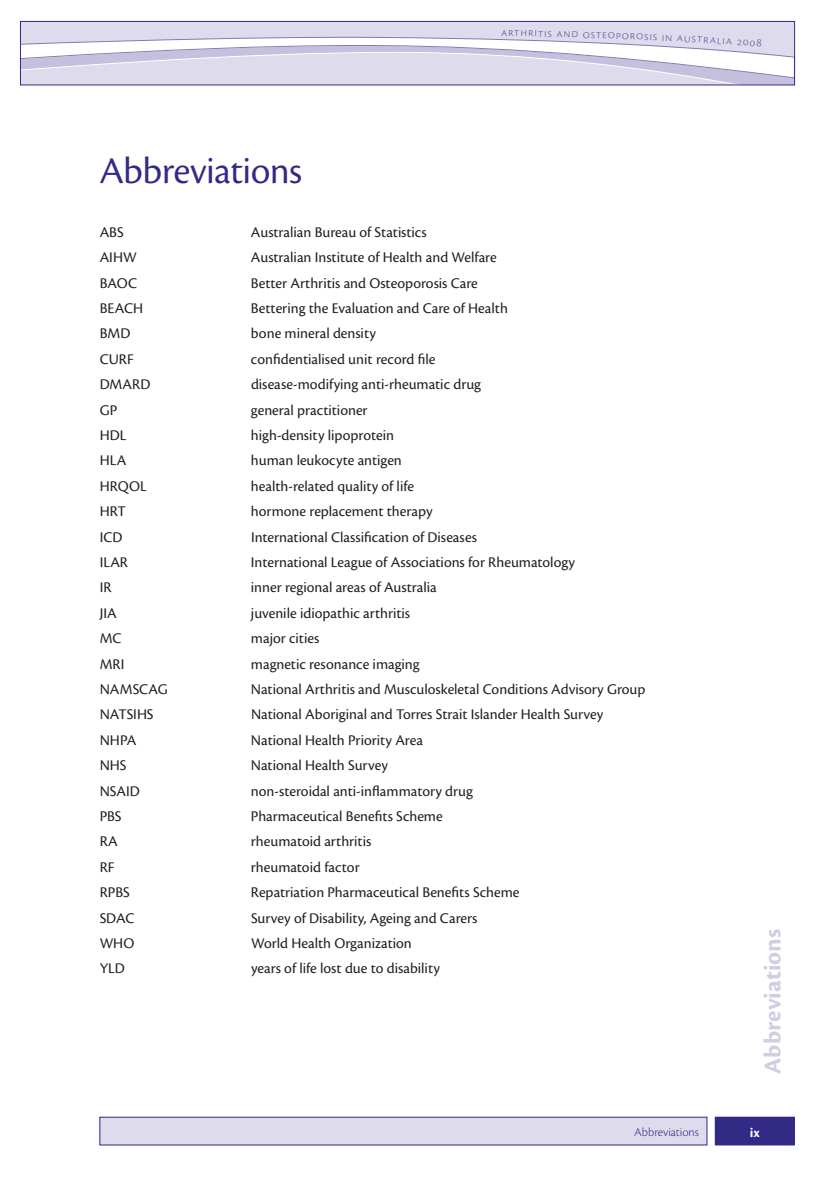
<style>
.page{position:relative;width:833px;height:1181px;background:#fff}
.page>*{position:absolute;margin:0;border:0;box-sizing:border-box;transform-origin:0 0}
.t1{font:39.15px "Cronos Pro Disp";color:#332a86}
.t2{font:700 25.2px "Cronos Pro";color:#d1cee4}
.t3{font:15.45px "Cronos Pro";color:#231f20}
.t4{font:700 13.95px "Cronos Pro";color:#fff}
.t5{font:300 12.6px "Cronos Pro";color:#63599f}
.t6{font:300 12.6px "Cronos Pro";color:#332a86}
</style>
<div class="page">
<div style="left:21px;top:21px;width:774px;height:64px;background:#dedcec"></div>
<svg style="left:22px;top:36px;width:771px;height:47px"></svg>
<div style="left:20px;top:21px;width:775px;height:64px;border:1px solid #332a86"></div>
<div style="left:100px;top:1117px;width:607px;height:27px;background:#dedcec"></div>
<div style="left:100px;top:1117px;width:607px;height:28px;border:1px solid #332a86"></div>
<div style="left:715px;top:1117px;width:79px;height:27px;background:#332a86"></div>
<div style="left:715px;top:1117px;width:79px;height:28px;border:1px solid #332a86"></div>
<h1 class="t1" style="left:100px;top:153px;width:204px">Abbreviations</h1>
<p class="t5" style="left:501px;top:26px;width:71px;rotate:1deg">Arthritis an</p>
<p class="t5" style="left:572px;top:28px;width:82px;rotate:2deg">d osteoporosi</p>
<p class="t5" style="left:653px;top:30px;width:65px;rotate:3deg">s in Austra</p>
<p class="t5" style="left:717px;top:34px;width:46px;rotate:4deg">lia 2008</p>
<p class="t3" style="left:100px;top:225px;width:26px">ABS</p>
<p class="t3" style="left:251px;top:225px;width:177px">Australian Bureau of Statistics</p>
<p class="t3" style="left:100px;top:250px;width:38px">AIHW</p>
<p class="t3" style="left:251px;top:250px;width:247px">Australian Institute of Health and Welfare</p>
<p class="t3" style="left:100px;top:276px;width:39px">BAOC</p>
<p class="t3" style="left:251px;top:276px;width:228px">Better Arthritis and Osteoporosis Care</p>
<p class="t3" style="left:100px;top:301px;width:45px">BEACH</p>
<p class="t3" style="left:251px;top:301px;width:258px">Bettering the Evaluation and Care of Health</p>
<p class="t3" style="left:100px;top:326px;width:32px">BMD</p>
<p class="t3" style="left:251px;top:326px;width:126px">bone mineral density</p>
<p class="t3" style="left:100px;top:352px;width:36px">CURF</p>
<p class="t3" style="left:251px;top:352px;width:186px">confidentialised unit record file</p>
<p class="t3" style="left:100px;top:377px;width:52px">DMARD</p>
<p class="t3" style="left:251px;top:377px;width:232px">disease-modifying anti-rheumatic drug</p>
<p class="t3" style="left:100px;top:403px;width:19px">GP</p>
<p class="t3" style="left:251px;top:403px;width:118px">general practitioner</p>
<p class="t3" style="left:100px;top:428px;width:28px">HDL</p>
<p class="t3" style="left:251px;top:428px;width:145px">high-density lipoprotein</p>
<p class="t3" style="left:100px;top:453px;width:28px">HLA</p>
<p class="t3" style="left:251px;top:453px;width:153px">human leukocyte antigen</p>
<p class="t3" style="left:100px;top:479px;width:49px">HRQOL</p>
<p class="t3" style="left:251px;top:479px;width:165px">health-related quality of life</p>
<p class="t3" style="left:100px;top:504px;width:27px">HRT</p>
<p class="t3" style="left:251px;top:504px;width:183px">hormone replacement therapy</p>
<p class="t3" style="left:100px;top:530px;width:24px">ICD</p>
<p class="t3" style="left:251px;top:530px;width:227px">International Classification of Diseases</p>
<p class="t3" style="left:100px;top:555px;width:30px">ILAR</p>
<p class="t3" style="left:251px;top:555px;width:326px">International League of Associations for Rheumatology</p>
<p class="t3" style="left:100px;top:580px;width:13px">IR</p>
<p class="t3" style="left:251px;top:580px;width:187px">inner regional areas of Australia</p>
<p class="t3" style="left:100px;top:606px;width:18px">JIA</p>
<p class="t3" style="left:251px;top:606px;width:161px">juvenile idiopathic arthritis</p>
<p class="t3" style="left:100px;top:631px;width:23px">MC</p>
<p class="t3" style="left:251px;top:631px;width:70px">major cities</p>
<p class="t3" style="left:100px;top:657px;width:26px">MRI</p>
<p class="t3" style="left:251px;top:657px;width:170px">magnetic resonance imaging</p>
<p class="t3" style="left:100px;top:682px;width:70px">NAMSCAG</p>
<p class="t3" style="left:251px;top:682px;width:396px">National Arthritis and Musculoskeletal Conditions Advisory Group</p>
<p class="t3" style="left:100px;top:707px;width:55px">NATSIHS</p>
<p class="t3" style="left:251px;top:707px;width:354px">National Aboriginal and Torres Strait Islander Health Survey</p>
<p class="t3" style="left:100px;top:733px;width:38px">NHPA</p>
<p class="t3" style="left:251px;top:733px;width:174px">National Health Priority Area</p>
<p class="t3" style="left:100px;top:758px;width:28px">NHS</p>
<p class="t3" style="left:251px;top:758px;width:138px">National Health Survey</p>
<p class="t3" style="left:100px;top:783px;width:42px">NSAID</p>
<p class="t3" style="left:251px;top:783px;width:223px">non-steroidal anti-inflammatory drug</p>
<p class="t3" style="left:100px;top:809px;width:23px">PBS</p>
<p class="t3" style="left:251px;top:809px;width:193px">Pharmaceutical Benefits Scheme</p>
<p class="t3" style="left:100px;top:834px;width:20px">RA</p>
<p class="t3" style="left:251px;top:834px;width:122px">rheumatoid arthritis</p>
<p class="t3" style="left:100px;top:860px;width:16px">RF</p>
<p class="t3" style="left:251px;top:860px;width:110px">rheumatoid factor</p>
<p class="t3" style="left:100px;top:885px;width:32px">RPBS</p>
<p class="t3" style="left:251px;top:885px;width:270px">Repatriation Pharmaceutical Benefits Scheme</p>
<p class="t3" style="left:100px;top:910px;width:36px">SDAC</p>
<p class="t3" style="left:251px;top:910px;width:228px">Survey of Disability, Ageing and Carers</p>
<p class="t3" style="left:100px;top:936px;width:36px">WHO</p>
<p class="t3" style="left:251px;top:936px;width:162px">World Health Organization</p>
<p class="t3" style="left:100px;top:961px;width:27px">YLD</p>
<p class="t3" style="left:251px;top:961px;width:190px">years of life lost due to disability</p>
<h2 class="t2" style="left:761px;top:1073px;width:146px;rotate:-90deg">Abbreviations</h2>
<p class="t6" style="left:634px;top:1126px;width:66px">Abbreviations</p>
<p class="t4" style="left:750px;top:1125px;width:11px">ix</p>
</div>
